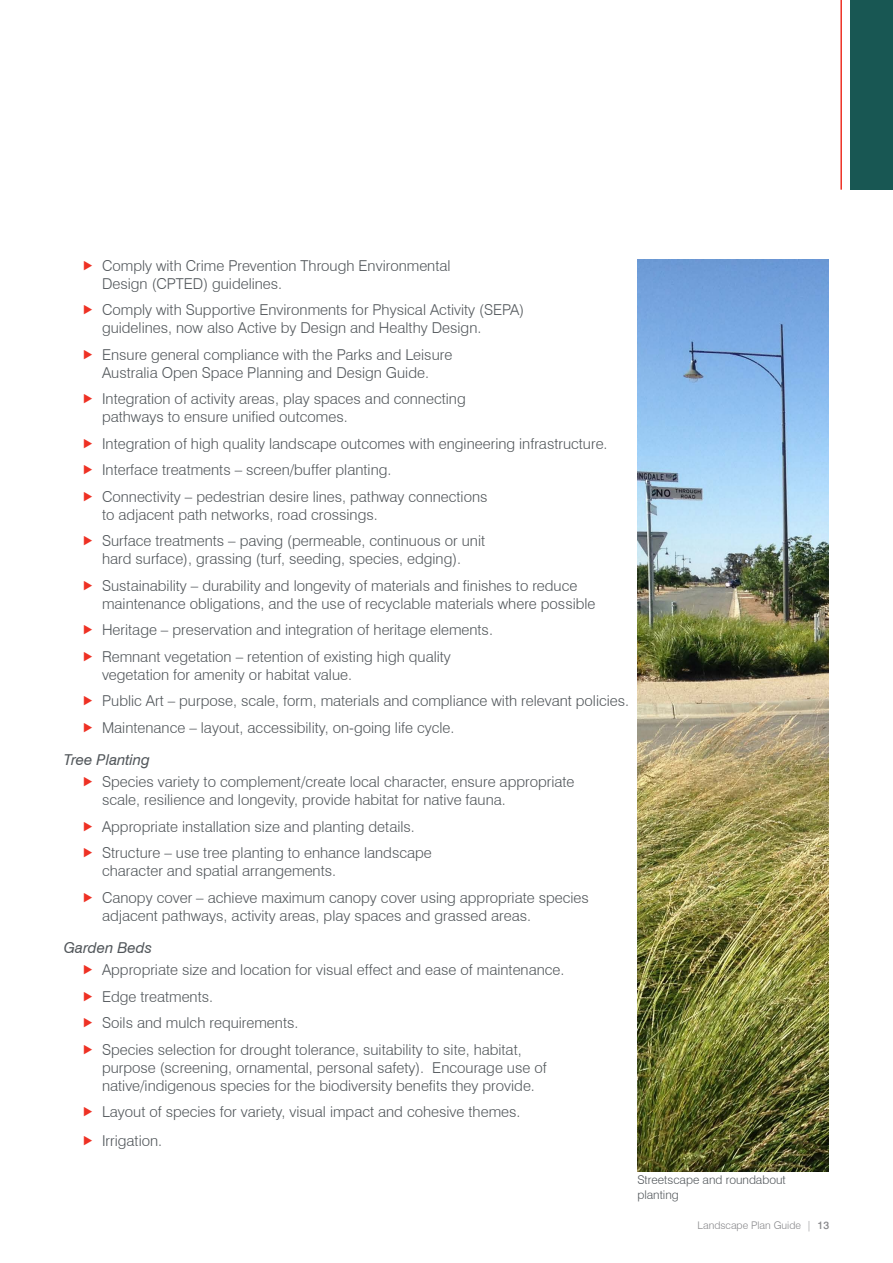
<style>
.page{position:relative;width:893px;height:1263px;background:#fff}
.page>*{position:absolute;margin:0;border:0;box-sizing:border-box;transform-origin:0 0}
.t1{font:300 15px/26.5px "Swiss 721 BT";color:#52575b}
.t2{font:italic 15px "Swiss 721 BT";color:#52575b}
.t3{font:300 12px/14.4px "Swiss 721 BT";color:#52575b}
.t4{font:300 10.5px "Swiss 721 BT";color:#88888b}
.s1{font-weight:500}
</style>
<div class="page">
<img style="left:637px;top:259px;width:191px;height:912px">
<hr style="left:840px;top:0;width:2px;height:190px;background:#ee3124">
<div style="left:850px;top:0;width:43px;height:190px;background:#185753"></div>
<p class="t1" style="left:102px;top:256px;width:350px;line-height:18px">Comply with Crime Prevention Through Environmental<br>Design (CPTED) guidelines.</p>
<p class="t1" style="left:102px;top:301px;width:424px;line-height:18px">Comply with Supportive Environments for Physical Activity (SEPA) guidelines, now also Active by Design and Healthy Design.</p>
<p class="t1" style="left:102px;top:345px;width:352px;line-height:18px">Ensure general compliance with the Parks and Leisure<br>Australia Open Space Planning and Design Guide.</p>
<p class="t1" style="left:102px;top:390px;width:365px;line-height:18px">Integration of activity areas, play spaces and connecting pathways to ensure unified outcomes.</p>
<p class="t1" style="left:102px;top:430px;width:507px">Integration of high quality landscape outcomes with engineering infrastructure.<br>Interface treatments – screen/buffer planting.<br>Connectivity – pedestrian desire lines, pathway connections</p>
<p class="t1" style="left:102px;top:501px;width:385px">to adjacent path networks, road crossings.<br>Surface treatments – paving (permeable, continuous or unit</p>
<p class="t1" style="left:102px;top:546px;width:477px">hard surface), grassing (turf, seeding, species, edging).<br>Sustainability – durability and longevity of materials and finishes to reduce</p>
<p class="t1" style="left:102px;top:590px;width:495px">maintenance obligations, and the use of recyclable materials where possible<br>Heritage – preservation and integration of heritage elements.<br>Remnant vegetation – retention of existing high quality</p>
<p class="t1" style="left:102px;top:661px;width:529px">vegetation for amenity or habitat value.<br>Public Art – purpose, scale, form, materials and compliance with relevant policies.<br>Maintenance – layout, accessibility, on-going life cycle.</p>
<p class="t2" style="left:64px;top:751px;width:88px">Tree Planting</p>
<p class="t1" style="left:102px;top:773px;width:474px;line-height:18px">Species variety to complement/create local character, ensure appropriate scale, resilience and longevity, provide habitat for native fauna.</p>
<p class="t1" style="left:102px;top:813px;width:331px">Appropriate installation size and planting details.<br>Structure – use tree planting to enhance landscape</p>
<p class="t1" style="left:102px;top:858px;width:488px">character and spatial arrangements.<br>Canopy cover – achieve maximum canopy cover using appropriate species</p>
<p class="t1" style="left:102px;top:902px;width:431px">adjacent pathways, activity areas, play spaces and grassed areas.</p>
<p class="t2" style="left:64px;top:939px;width:90px">Garden Beds</p>
<p class="t1" style="left:102px;top:957px;width:464px">Appropriate size and location for visual effect and ease of maintenance.<br>Edge treatments.<br>Soils and mulch requirements.<br>Species selection for drought tolerance, suitability to site, habitat,</p>
<p class="t1" style="left:102px;top:1058px;width:446px;line-height:18px">purpose (screening, ornamental, personal safety). Encourage use of native/indigenous species for the biodiversity benefits they provide.</p>
<p class="t1" style="left:102px;top:1098px;width:420px;line-height:28px">Layout of species for variety, visual impact and cohesive themes.<br>Irrigation.</p>
<p class="t3" style="left:637px;top:1173px;width:150px">Streetscape and roundabout planting</p>
<p class="t4" style="left:698px;top:1219px;width:133px">Landscape Plan Guide | <span class="s1">13</span></p>
</div>
